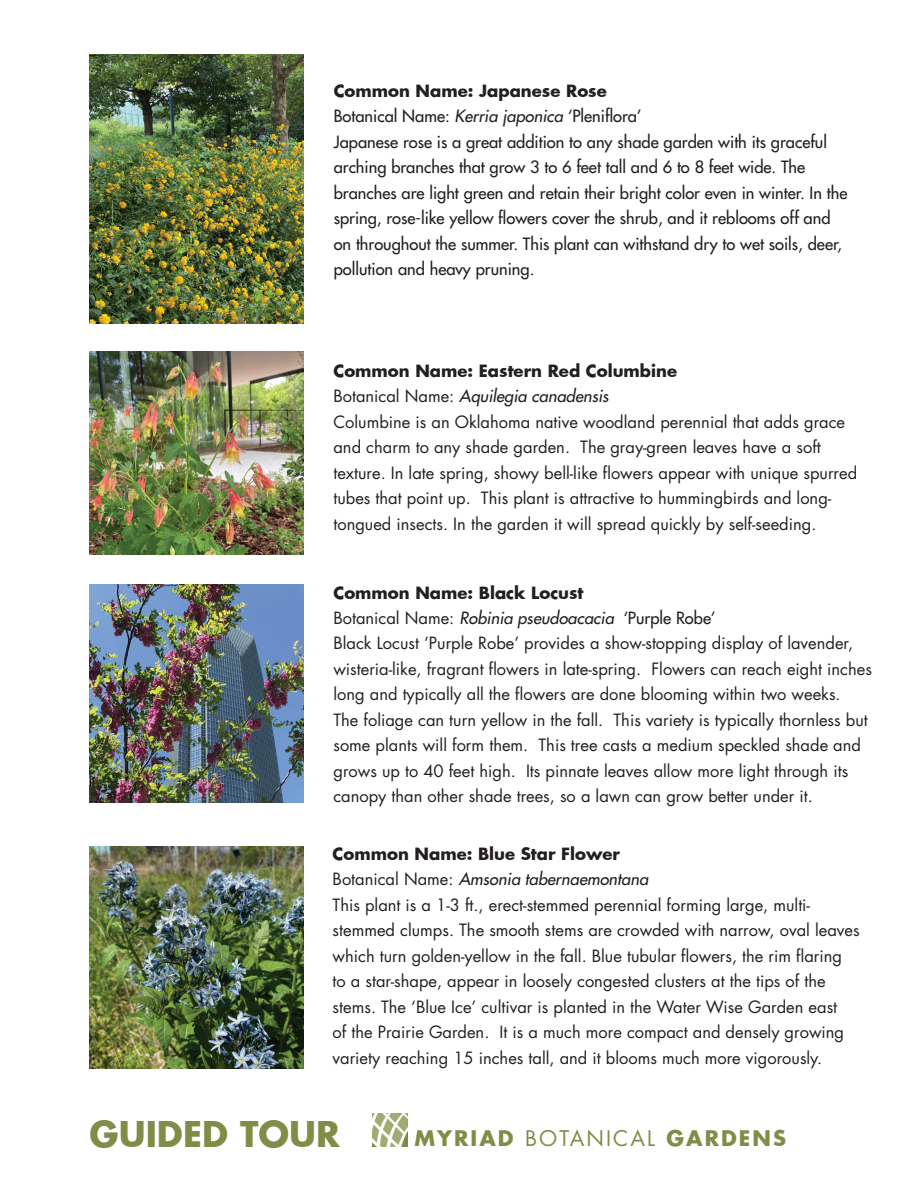
<style>
.page{position:relative;width:918px;height:1188px;background:#fff}
.page>*{position:absolute;margin:0;border:0;box-sizing:border-box;transform-origin:0 0}
.t1{font:700 34.65px "Futura";color:#808d47}
.t2{font:700 21px "Futura";letter-spacing:.1em;color:#808d47}
.t3{font:16.5px/25.5px "Futura Std";color:#231f20}
.t4{font:500 16.5px/25.5px "Futura Std";color:#231f20}
.t5{font:700 16.5px "Futura";color:#231f20}
.s1{font-style:italic}
.s2{font-weight:500;font-style:italic}
.s3{font-weight:500}
.s4{font-family:"Futura Std";font-weight:400}
</style>
<div class="page">
<img style="left:90px;top:54px;width:213px;height:270px">
<img style="left:373px;top:1113px;width:34px;height:34px">
<img style="left:90px;top:351px;width:213px;height:204px">
<img style="left:90px;top:585px;width:213px;height:217px">
<img style="left:90px;top:846px;width:213px;height:222px">
<p class="t5" style="left:334px;top:79px;width:275px">Common Name: Japanese Rose</p>
<p class="t4" style="left:334px;top:103px;width:515px">Botanical Name: <span class="s1">Kerria japonica</span> ‘Pleniflora’<br>Japanese rose is a great addition to any shade garden with its graceful arching branches that grow 3 to 6 feet tall and 6 to 8 feet wide. The branches are light green and retain their bright color even in winter. In the spring, rose-like yellow flowers cover the shrub, and it reblooms off and on throughout the summer. This plant can withstand dry to wet soils, deer, pollution and heavy pruning.</p>
<p class="t5" style="left:333px;top:359px;width:345px">Common Name: Eastern Red Columbine</p>
<p class="t3" style="left:333px;top:384px;width:525px">Botanical Name: <span class="s2">Aquilegia canadensis<br></span>Columbine is an Oklahoma native woodland perennial that adds grace and charm to any shade garden. The gray-green leaves have a soft texture. In late spring, showy bell-like flowers appear with unique spurred tubes that point up. This plant is attractive to hummingbirds and long&shy;tongued insects. In the garden it will spread quickly by self-seeding.</p>
<p class="t5" style="left:333px;top:581px;width:252px">Common Name: Black Locust</p>
<p class="t3" style="left:333px;top:605px;width:540px">Botanical Name: <span class="s2">Robinia pseudoacacia</span> <span class="s3">‘Purple Robe’<br></span>Black Locust ‘Purple Robe’ provides a show-stopping display of lavender, wisteria-like, fragrant flowers in late-spring. Flowers can reach eight inches long and typically all the flowers are done blooming within two weeks.<br>The foliage can turn yellow in the fall. This variety is typically thornless but some plants will form them. This tree casts a medium speckled shade and grows up to 40 feet high. Its pinnate leaves allow more light through its canopy than other shade trees, so a lawn can grow better under it.</p>
<p class="t5" style="left:333px;top:842px;width:289px">Common Name: Blue Star Flower</p>
<p class="t3" style="left:333px;top:867px;width:529px">Botanical Name: <span class="s2">Amsonia tabernaemontana<br></span>This plant is a 1-3 ft., erect-stemmed perennial forming large, multi&shy;stemmed clumps. The smooth stems are crowded with narrow, oval leaves which turn golden-yellow in the fall. Blue tubular flowers, the rim flaring<br>to a star-shape, appear in loosely congested clusters at the tips of the stems. The ‘Blue Ice’ cultivar is planted in the Water Wise Garden east<br>of the Prairie Garden. It is a much more compact and densely growing variety reaching 15 inches tall, and it blooms much more vigorously.</p>
<h1 class="t1" style="left:90px;top:1110px;width:252px">GUIDED TOUR</h1>
<p class="t2" style="left:414px;top:1124px;width:373px">MYRIAD <span class="s4">BOTANICAL</span> GARDENS</p>
</div>
